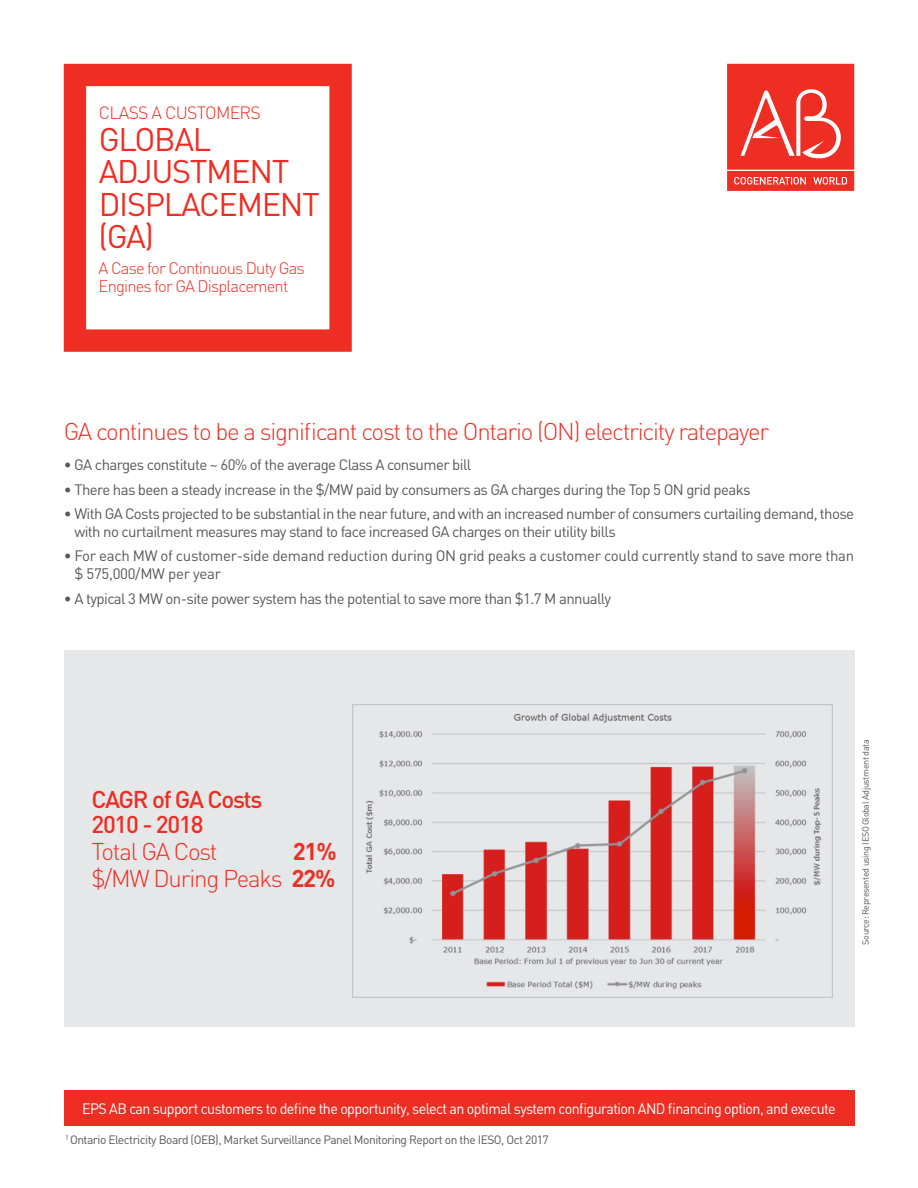
<style>
.page{position:relative;width:918px;height:1188px;background:#fff}
.page>*{position:absolute;margin:0;border:0;box-sizing:border-box;transform-origin:0 0}
.t1{font:32.4px/32.4px "DIN Pro";letter-spacing:-.04em;color:#ee2e22}
.t2{font:300 24px "DIN Pro";letter-spacing:-.05em;color:#ee2e22}
.t3{font:500 24px "DIN Pro";letter-spacing:-.05em;color:#ee2e22}
.t4{font:700 24px "DIN Pro";color:#ee2e22}
.t5{font:300 17.7px "DIN Pro";letter-spacing:-.04em;color:#ee2e22}
.t6{font:300 16.5px/18px "DIN Pro";letter-spacing:-.05em;color:#ee2e22}
.t7{font:15px/18px "DIN";letter-spacing:-.04em;color:#57585a}
.t8{font:15px/18px "DIN";letter-spacing:-.02em;color:#57585a}
.t9{font:15px "DIN";letter-spacing:-.04em;color:#fff;scale:.95 1}
.t10{font:12px "DIN";letter-spacing:-.04em;color:#57585a}
.t11{font:9px "DIN";letter-spacing:-.04em;color:#57585a}
.s1{font-weight:700}
</style>
<div class="page">
<div style="left:64px;top:1090px;width:790px;height:36px;background:#ee2e22"></div>
<div style="left:64px;top:64px;width:288px;height:288px;border:22px solid #ee2e22"></div>
<svg style="left:727px;top:64px;width:127px;height:127px;background:#f0493f"></svg>
<div style="left:64px;top:651px;width:790px;height:376px;background:#e6e7e9"></div>
<img style="left:353px;top:705px;width:480px;height:293px">
<p class="t5" style="left:99px;top:100px;width:164px">CLASS A CUSTOMERS</p>
<p class="t1" style="left:99px;top:120px;width:223px">GLOBAL<br>ADJUSTMENT<br>DISPLACEMENT (GA)</p>
<p class="t6" style="left:99px;top:259px;width:208px">A Case for Continuous Duty Gas<br>Engines for GA Displacement</p>
<p class="t2" style="left:64px;top:415px;width:707px">GA continues to be a significant cost to the Ontario (ON) electricity ratepayer</p>
<p class="t7" style="left:64px;top:456px;width:409px">• GA charges constitute ~ 60% of the average Class A consumer bill</p>
<p class="t7" style="left:64px;top:480px;width:688px">• There has been a steady increase in the $/MW paid by consumers as GA charges during the Top 5 ON grid peaks</p>
<p class="t7" style="left:74px;top:504px;width:781px;text-indent:-11px">• With GA Costs projected to be substantial in the near future, and with an increased number of consumers curtailing demand, those with no curtailment measures may stand to face increased GA charges on their utility bills</p>
<p class="t8" style="left:74px;top:547px;width:781px;text-indent:-11px">• For each MW of customer-side demand reduction during ON grid peaks a customer could currently stand to save more than $ 575,000/MW per year</p>
<p class="t7" style="left:64px;top:589px;width:549px">• A typical 3 MW on-site power system has the potential to save more than $1.7 M annually</p>
<p class="t3" style="left:91px;top:780px;width:173px">CAGR of GA Costs</p>
<p class="t3" style="left:91px;top:805px;width:114px">2010 - 2018</p>
<p class="t2" style="left:91px;top:835px;width:128px">Total GA Cost</p>
<p class="t4" style="left:293px;top:835px;width:46px">21%</p>
<p class="t2" style="left:91px;top:862px;width:246px">$/MW During Peaks <span class="s1">22%</span></p>
<p class="t11" style="left:860px;top:945px;width:207px;rotate:-90deg">Source: Represented using IESO Global Adjustment data</p>
<p class="t9" style="left:82px;top:1099px;width:795px">EPS AB can support customers to define the opportunity, select an optimal system configuration AND financing option, and execute</p>
<p class="t10" style="left:65px;top:1132px;width:485px"><sup>1</sup> Ontario Electricity Board (OEB), Market Surveillance Panel Monitoring Report on the IESO, Oct 2017</p>
</div>
